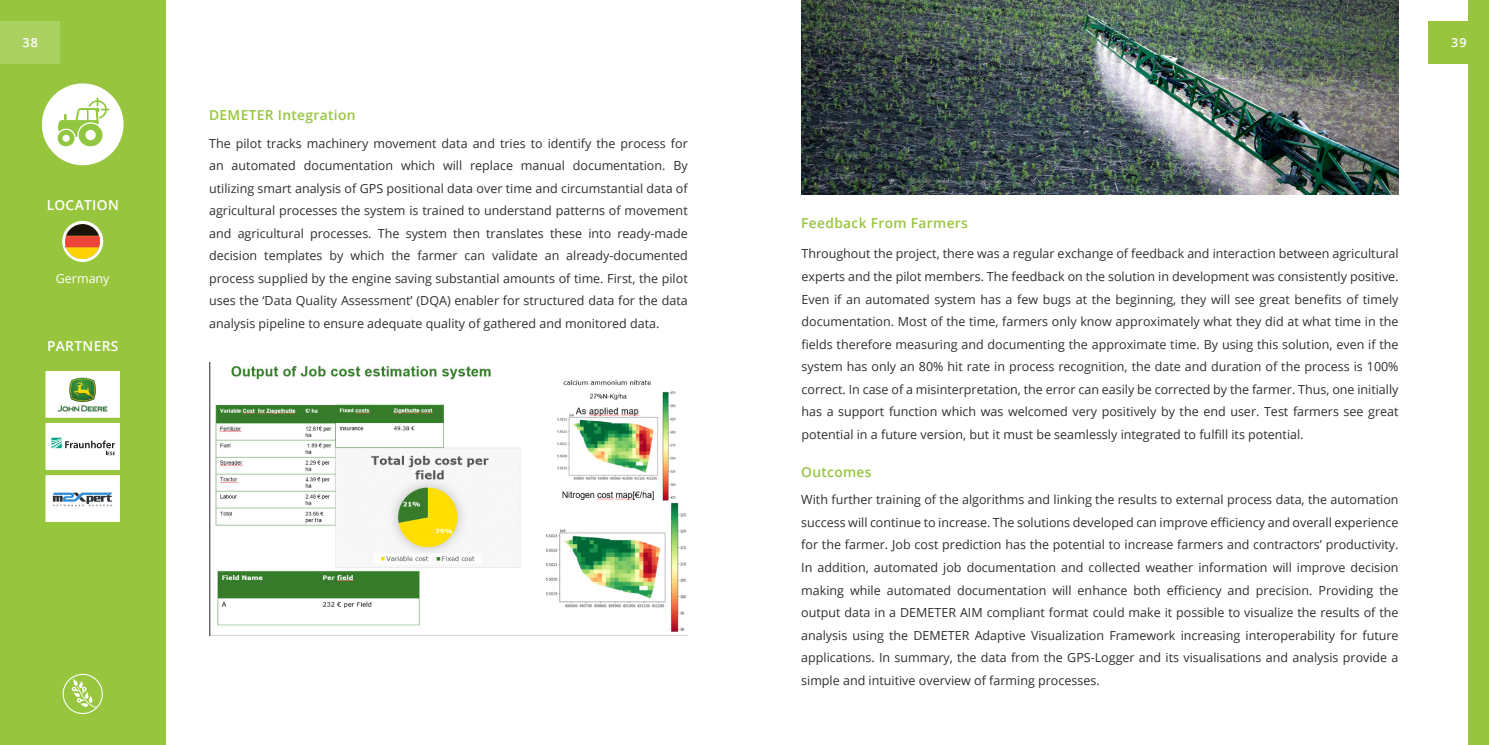
<style>
.page{position:relative;width:1489px;height:745px;background:#fff}
.page>*{position:absolute;margin:0;border:0;box-sizing:border-box;transform-origin:0 0}
.t1{font:600 13.75px "Open Sans";letter-spacing:.025em;color:#98c53e}
.t2{font:600 13.75px "Open Sans";letter-spacing:.025em;color:#fff}
.t3{font:600 13.75px "Open Sans";letter-spacing:.025em;color:#97c63e}
.t4{font:12.5px/22.5px "Open Sans";color:#2e2f2e;text-align:justify}
.t5{font:12.5px "Open Sans";color:#fff}
.t6{font:600 12.5px "Open Sans";color:#fff}
</style>
<div class="page">
<div style="left:0;top:0;width:165px;height:744px;background:#97c63e"></div>
<div style="left:48px;top:477px;width:69px;height:42px;background:#fff"></div>
<img style="left:52px;top:492px;width:61px;height:14px">
<div style="left:45px;top:475px;width:75px;height:46px;border:5px solid #fff"></div>
<img style="left:51px;top:377px;width:63px;height:34px">
<div style="left:45px;top:371px;width:75px;height:46px;border:5px solid #fff"></div>
<div style="left:48px;top:425px;width:69px;height:42px;background:#fff"></div>
<svg style="left:51px;top:437px;width:63px;height:18px"></svg>
<div style="left:45px;top:422px;width:75px;height:47px;border:5px solid #fff"></div>
<svg style="left:62px;top:221px;width:41px;height:41px"></svg>
<div style="left:42px;top:83px;width:82px;height:82px;background:#fff;border-radius:50%"></div>
<svg style="left:57px;top:97px;width:52px;height:49px"></svg>
<img style="left:66px;top:224px;width:34px;height:34px">
<svg style="left:62px;top:673px;width:41px;height:41px"></svg>
<div style="left:0;top:21px;width:60px;height:42px;background:#abd163"></div>
<div style="left:1468px;top:0;width:20px;height:744px;background:#97c63e"></div>
<div style="left:1428px;top:21px;width:60px;height:42px;background:#97c63e"></div>
<img style="left:209px;top:362px;width:477px;height:273px">
<img style="left:801px;top:0;width:597px;height:194px">
<p class="t6" style="left:22px;top:34px;width:17px">38</p>
<p class="t6" style="left:1450px;top:34px;width:17px">39</p>
<p class="t2" style="left:47px;top:195px;width:74px">LOCATION</p>
<p class="t5" style="left:56px;top:270px;width:55px">Germany</p>
<p class="t2" style="left:47px;top:336px;width:73px">PARTNERS</p>
<p class="t1" style="left:209px;top:106px;width:148px">DEMETER Integration</p>
<p class="t4" style="left:209px;top:131px;width:480px">The pilot tracks machinery movement data and tries to identify the process for an automated documentation which will replace manual documentation. By utilizing smart analysis of GPS positional data over time and circumstantial data of agricultural processes the system is trained to understand patterns of movement and agricultural processes. The system then translates these into ready-made decision templates by which the farmer can validate an already-documented process supplied by the engine saving substantial amounts of time. First, the pilot uses the ‘Data Quality Assessment’ (DQA) enabler for structured data for the data analysis pipeline to ensure adequate quality of gathered and monitored data.</p>
<p class="t1" style="left:801px;top:213px;width:168px">Feedback From Farmers</p>
<p class="t4" style="left:801px;top:242px;width:598px">Throughout the project, there was a regular exchange of feedback and interaction between agricultural experts and the pilot members. The feedback on the solution in development was consistently positive.<br>Even if an automated system has a few bugs at the beginning, they will see great benefits of timely documentation. Most of the time, farmers only know approximately what they did at what time in the fields therefore measuring and documenting the approximate time. By using this solution, even if the system has only an 80% hit rate in process recognition, the date and duration of the process is 100% correct. In case of a misinterpretation, the error can easily be corrected by the farmer. Thus, one initially has a support function which was welcomed very positively by the end user. Test farmers see great potential in a future version, but it must be seamlessly integrated to fulfill its potential.</p>
<p class="t3" style="left:801px;top:462px;width:72px">Outcomes</p>
<p class="t4" style="left:801px;top:488px;width:599px">With further training of the algorithms and linking the results to external process data, the automation success will continue to increase. The solutions developed can improve efficiency and overall experience for the farmer. Job cost prediction has the potential to increase farmers and contractors’ productivity.<br>In addition, automated job documentation and collected weather information will improve decision making while automated documentation will enhance both efficiency and precision. Providing the output data in a DEMETER AIM compliant format could make it possible to visualize the results of the analysis using the DEMETER Adaptive Visualization Framework increasing interoperability for future applications. In summary, the data from the GPS-Logger and its visualisations and analysis provide a simple and intuitive overview of farming processes.</p>
</div>
